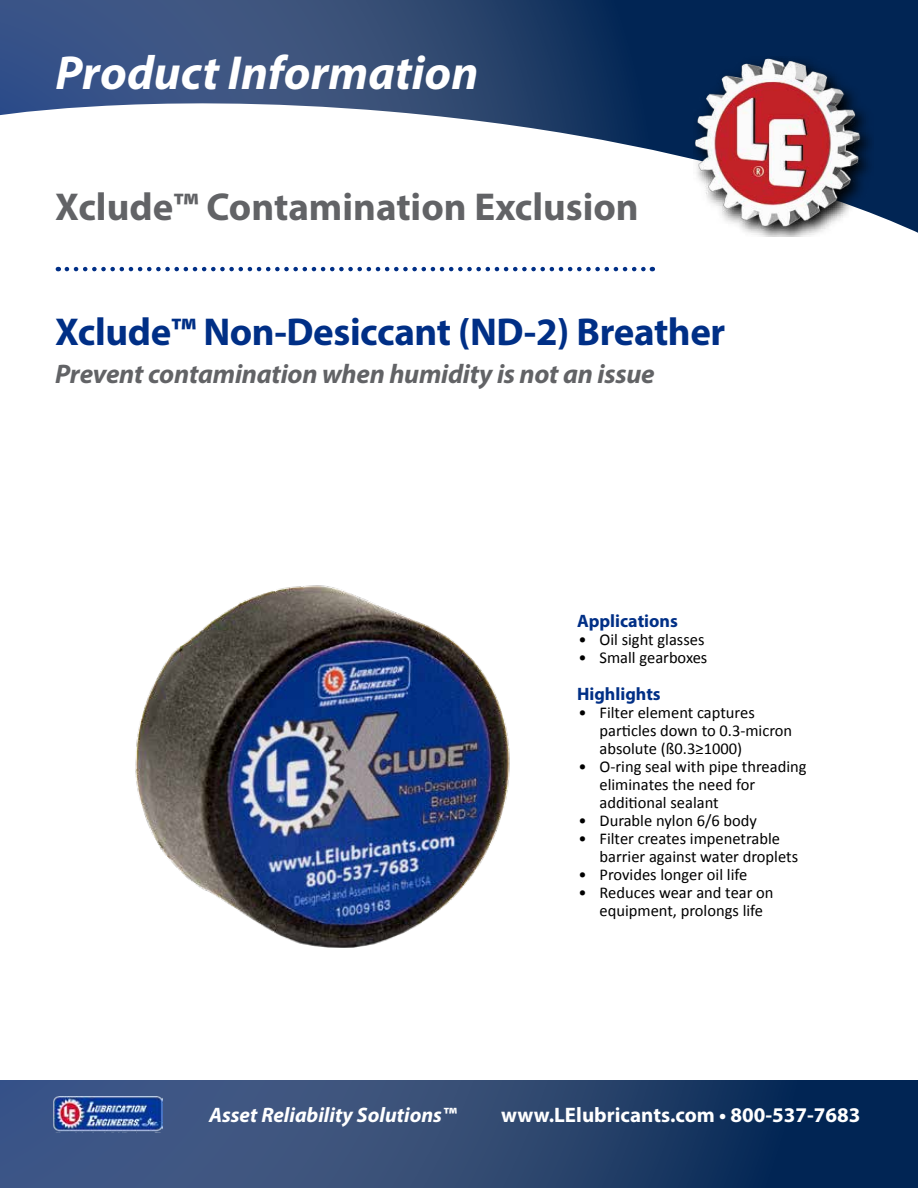
<style>
.page{position:relative;width:918px;height:1188px;background:#fff}
.page>*{position:absolute;margin:0;border:0;box-sizing:border-box;transform-origin:0 0}
.t1{font:italic 700 48px "Myriad Pro";color:#fff}
.t2{font:700 39px "Myriad Pro";letter-spacing:-.01em;color:#002f86}
.t3{font:700 39px "Myriad Pro";color:#626366}
.t4{font:italic 700 27px "Myriad Pro";letter-spacing:-.01em;color:#626366}
.t5{font:700 21px "Myriad Pro";color:#fff}
.t6{font:italic 700 21px "Myriad Pro";color:#fff}
.t7{font:700 18px "Myriad Pro";color:#002f86}
.t8{font:16.5px/18px "Calibri";color:#000}
</style>
<div class="page">
<svg style="left:0;top:0;width:918px;height:237px"></svg>
<svg style="left:0;top:1081px;width:918px;height:107px;background:#29446f"></svg>
<img style="left:52px;top:1096px;width:111px;height:36px">
<img style="left:694px;top:56px;width:180px;height:180px">
<svg style="left:67px;top:267px;width:586px;height:4px"></svg>
<img style="left:135px;top:585px;width:375px;height:363px">
<h1 class="t1" style="left:56px;top:42px;width:424px">Product Information</h1>
<h2 class="t3" style="left:55px;top:181px;width:585px">Xclude™ Contamination Exclusion</h2>
<h2 class="t2" style="left:55px;top:306px;width:672px">Xclude™ Non-Desiccant (ND-2) Breather</h2>
<h3 class="t4" style="left:55px;top:356px;width:601px">Prevent contamination when humidity is not an issue</h3>
<p class="t7" style="left:577px;top:610px;width:102px">Applications</p>
<p class="t8" style="left:579px;top:630px;width:128px">• Oil sight glasses</p>
<p class="t8" style="left:579px;top:648px;width:130px">• Small gearboxes</p>
<p class="t7" style="left:577px;top:682px;width:85px">Highlights</p>
<p class="t8" style="left:600px;top:703px;width:194px;text-indent:-21px">• Filter element captures particles down to 0.3-micron absolute (ß0.3≥1000)</p>
<p class="t8" style="left:600px;top:757px;width:209px;text-indent:-21px">• O-ring seal with pipe threading eliminates the need for additional sealant</p>
<p class="t8" style="left:579px;top:811px;width:180px">• Durable nylon 6/6 body</p>
<p class="t8" style="left:600px;top:829px;width:200px;text-indent:-21px">• Filter creates impenetrable barrier against water droplets</p>
<p class="t8" style="left:579px;top:865px;width:170px">• Provides longer oil life</p>
<p class="t8" style="left:600px;top:883px;width:176px;text-indent:-21px">• Reduces wear and tear on equipment, prolongs life</p>
<p class="t6" style="left:209px;top:1102px;width:249px">Asset Reliability Solutions™</p>
<p class="t5" style="left:501px;top:1102px;width:361px">www.LElubricants.com • 800-537-7683</p>
</div>
